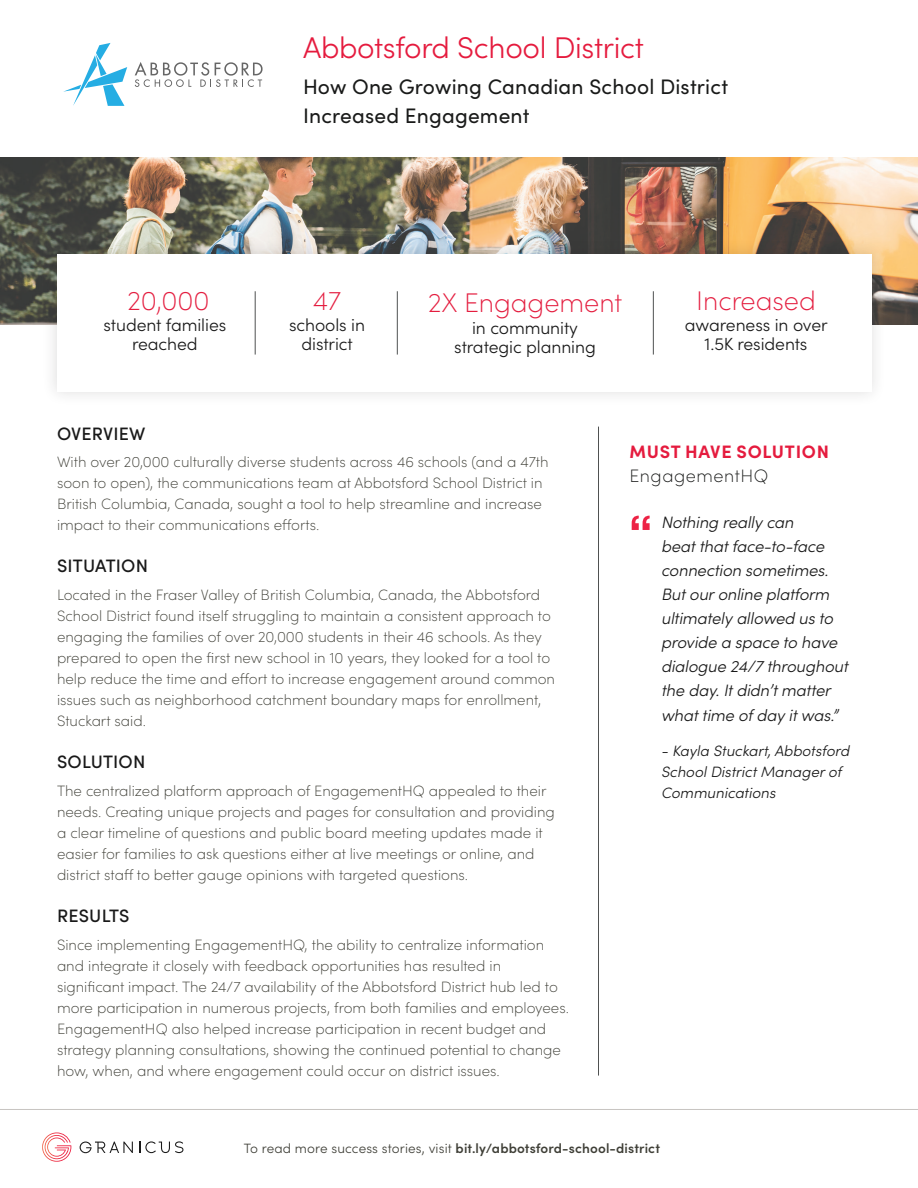
<style>
.page{position:relative;width:918px;height:1188px;background:#fff}
.page>*{position:absolute;margin:0;border:0;box-sizing:border-box;transform-origin:0 0}
.t1{font:300 30px "Sofia Pro";letter-spacing:-.01em;color:#e51b3e}
.t2{font:200 27px "Sofia Pro";color:#e41d3f}
.t3{font:21px/28.5px "Sofia Pro";letter-spacing:.01em;color:#191a19}
.t4{font:500 18px "Sofia Pro";letter-spacing:.01em;color:#191919}
.t5{font:700 18px "Sofia Pro";letter-spacing:.04em;color:#e51b3e}
.t6{font:200 18px "Sofia Pro";letter-spacing:.03em;color:#191a19}
.t7{font:300 17.55px/18.9px "Sofia Pro";letter-spacing:-.005em;color:#191919;text-align:center}
.t8{font:italic 300 16.5px/24px "Sofia Pro";letter-spacing:-.01em;color:#191919}
.t9{font:200 15px/21px "Sofia Pro";color:#3f3f37}
.t10{font:italic 300 15px/21px "Sofia Pro";color:#191919}
.t11{font:600 13.5px "Sofia Pro";letter-spacing:.01em;color:#3f3f37}
.s1{font-weight:300}
</style>
<div class="page">
<img style="left:0;top:158px;width:918px;height:167px">
<hr style="left:598px;top:427px;width:1px;height:649px;background:#4f5151">
<svg style="left:632px;top:516px;width:18px;height:14px"></svg>
<svg style="left:42px;top:1132px;width:29px;height:30px"></svg>
<svg style="left:80px;top:1142px;width:53px;height:11px"></svg>
<svg style="left:139px;top:1141px;width:44px;height:12px"></svg>
<hr style="left:0;top:1109px;width:918px;height:1px;background:#c7c4c1">
<div style="left:41px;top:239px;width:846px;height:168px;background:#231f20;opacity:.15"></div>
<div style="left:57px;top:254px;width:815px;height:138px;background:#fff"></div>
<hr style="left:255px;top:291px;width:1px;height:64px;background:#4f5151">
<hr style="left:397px;top:291px;width:1px;height:64px;background:#4f5151">
<hr style="left:653px;top:291px;width:1px;height:64px;background:#4f5151">
<svg style="left:135px;top:62px;width:128px;height:25px"></svg>
<svg style="left:63px;top:43px;width:64px;height:63px"></svg>
<h1 class="t1" style="left:303px;top:26px;width:342px">Abbotsford School District</h1>
<h3 class="t3" style="left:303px;top:71px;width:427px">How One Growing Canadian School District<br>Increased Engagement</h3>
<h2 class="t2" style="left:128px;top:281px;width:84px">20,000</h2>
<p class="t7" style="left:104px;top:315px;width:124px">student families reached</p>
<h2 class="t2" style="left:313px;top:281px;width:29px">47</h2>
<p class="t7" style="left:289px;top:315px;width:77px">schools in district</p>
<h2 class="t2" style="left:428px;top:284px;width:195px">2X Engagement</h2>
<p class="t7" style="left:454px;top:317px;width:143px">in community strategic planning</p>
<h2 class="t2" style="left:696px;top:281px;width:121px">Increased</h2>
<p class="t7" style="left:685px;top:315px;width:144px">awareness in over<br>1.5K residents</p>
<p class="t4" style="left:57px;top:420px;width:90px">OVERVIEW</p>
<p class="t9" style="left:57px;top:451px;width:493px">With over 20,000 culturally diverse students across 46 schools (and a 47th soon to open), the communications team at Abbotsford School District in British Columbia, Canada, sought a tool to help streamline and increase impact to their communications efforts.</p>
<p class="t4" style="left:57px;top:553px;width:93px">SITUATION</p>
<p class="t9" style="left:57px;top:583px;width:500px">Located in the Fraser Valley of British Columbia, Canada, the Abbotsford School District found itself struggling to maintain a consistent approach to engaging the families of over 20,000 students in their 46 schools. As they prepared to open the first new school in 10 years, they looked for a tool to help reduce the time and effort to increase engagement around common issues such as neighborhood catchment boundary maps for enrollment, Stuckart said.</p>
<p class="t4" style="left:57px;top:748px;width:90px">SOLUTION</p>
<p class="t9" style="left:57px;top:779px;width:499px">The centralized platform approach of EngagementHQ appealed to their needs. Creating unique projects and pages for consultation and providing a clear timeline of questions and public board meeting updates made it easier for families to ask questions either at live meetings or online, and district staff to better gauge opinions with targeted questions.</p>
<p class="t4" style="left:57px;top:902px;width:74px">RESULTS</p>
<p class="t9" style="left:57px;top:933px;width:514px">Since implementing EngagementHQ, the ability to centralize information and integrate it closely with feedback opportunities has resulted in significant impact. The 24/7 availability of the Abbotsford District hub led to more participation in numerous projects, from both families and employees.<br>EngagementHQ also helped increase participation in recent budget and strategy planning consultations, showing the continued potential to change how, when, and where engagement could occur on district issues.</p>
<p class="t5" style="left:630px;top:437px;width:201px">MUST HAVE SOLUTION</p>
<p class="t6" style="left:630px;top:463px;width:140px">EngagementHQ</p>
<p class="t8" style="left:661px;top:509px;width:188px">Nothing really can<br>beat that face-to-face connection sometimes.<br>But our online platform ultimately allowed us to provide a space to have dialogue 24/7 throughout the day. It didn’t matter</p>
<p class="t8" style="left:661px;top:702px;width:179px">what time of day it was.”</p>
<p class="t10" style="left:661px;top:739px;width:190px">- Kayla Stuckart, Abbotsford<br>School District Manager of<br>Communications</p>
<p class="t11" style="left:244px;top:1138px;width:418px"><span class="s1">To read more success stories, visit</span> bit.ly/abbotsford-school-district</p>
</div>
